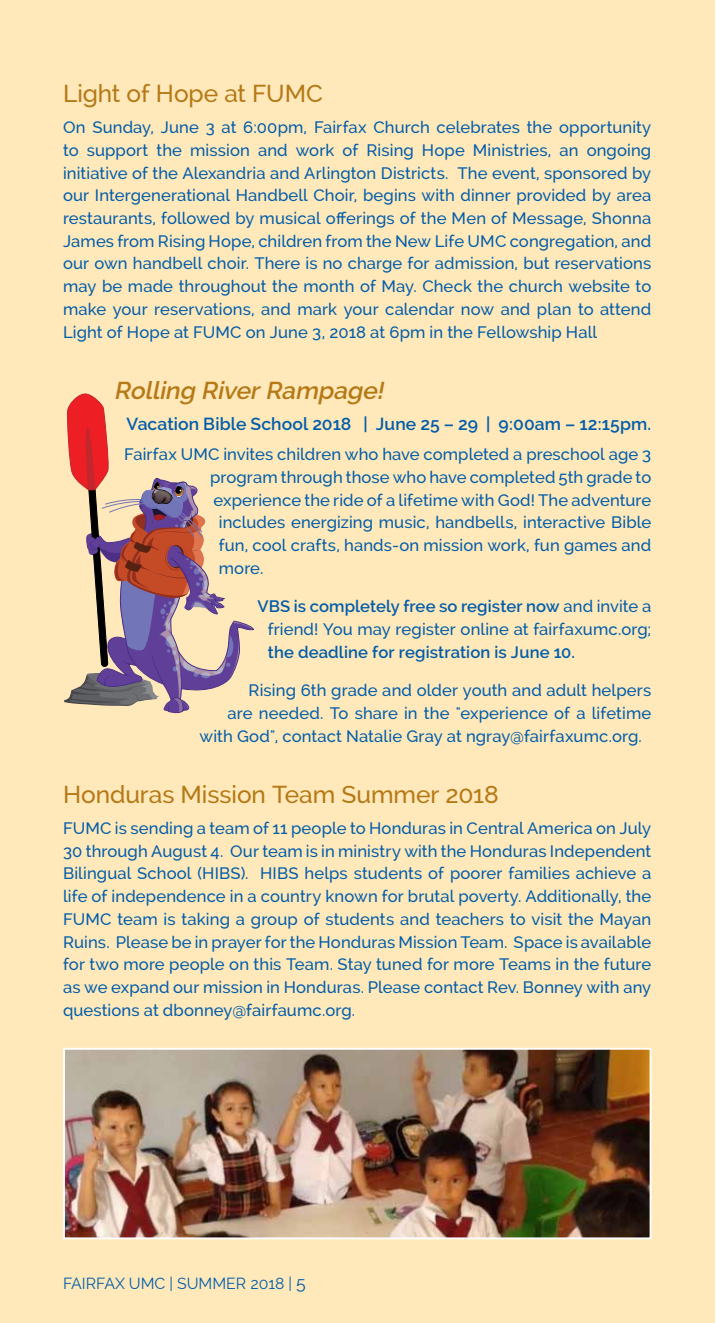
<style>
.page{position:relative;width:716px;height:1323px;background:#fff}
.page>*{position:absolute;margin:0;border:0;box-sizing:border-box;transform-origin:0 0}
.t1{font:500 24.5px "Raleway";letter-spacing:-.005em;color:#b57916}
.t2{font:italic 600 24.5px "Raleway";color:#b57916}
.t3{font:600 17.5px "Raleway";letter-spacing:.005em;color:#015dab}
.t4{font:500 16.62px/22.8px "Raleway";letter-spacing:.005em;color:#015dab;text-align:justify}
.t5{font:600 16.62px "Raleway";letter-spacing:.01em;color:#015dab}
.t6{font:15.75px "Raleway";color:#015dab}
.s1{font-weight:600}
.s2{font-size:17.5px}
</style>
<div class="page">
<div style="left:0;top:0;width:714px;height:1323px;background:#ffe8b9"></div>
<img style="left:66px;top:1051px;width:582px;height:185px">
<div style="left:63px;top:1048px;width:588px;height:191px;border:2px solid #fff"></div>
<svg style="left:64px;top:393px;width:190px;height:321px"></svg>
<h1 class="t1" style="left:63px;top:80px;width:261px">Light of Hope at FUMC</h1>
<p class="t4" style="left:63px;top:116px;width:590px">On Sunday, June 3 at 6:00pm, Fairfax Church celebrates the opportunity to support the mission and work of Rising Hope Ministries, an ongoing initiative of the Alexandria and Arlington Districts. The event, sponsored by our Intergenerational Handbell Choir, begins with dinner provided by area restaurants, followed by musical offerings of the Men of Message, Shonna James from Rising Hope, children from the New Life UMC congregation, and our own handbell choir. There is no charge for admission, but reservations may be made throughout the month of May. Check the church website to make your reservations, and mark your calendar now and plan to attend Light of Hope at FUMC on June 3, 2018 at 6pm in the Fellowship Hall</p>
<h1 class="t2" style="left:114px;top:376px;width:276px">Rolling RiverRampage!</h1>
<p class="t3" style="left:126px;top:413px;width:526px">Vacation Bible School 2018 | June 25 – 29 | 9:00am – 12:15pm.</p>
<p class="t4" style="left:124px;top:443px;width:528px">Fairfax UMC invites children who have completed a preschool age 3</p>
<p class="t4" style="left:210px;top:466px;width:442px">program through those who have completed 5th grade to</p>
<p class="t4" style="left:214px;top:489px;width:439px">experience the ride of a lifetime with God! The adventure</p>
<p class="t4" style="left:219px;top:511px;width:434px">includes energizing music, handbells, interactive Bible</p>
<p class="t4" style="left:219px;top:534px;width:434px">fun, cool crafts, hands-on mission work, fun games and</p>
<p class="t4" style="left:219px;top:557px;width:46px">more.</p>
<p class="t4" style="left:257px;top:595px;width:395px;text-align:right"><span class="s1">VBS is completely free so register now</span> and invite a friend! You may register online at fairfaxumc.org;</p>
<p class="t5" style="left:268px;top:643px;width:309px">the deadline for registration is June 10.</p>
<p class="t4" style="left:249px;top:679px;width:404px">Rising 6th grade and older youth and adult helpers</p>
<p class="t4" style="left:228px;top:702px;width:425px">are needed. To share in the "experience of a lifetime</p>
<p class="t4" style="left:200px;top:725px;width:444px">with God", contact Natalie Gray at ngray@fairfaxumc.org.</p>
<h1 class="t1" style="left:63px;top:780px;width:437px">Honduras Mission Team Summer 2018</h1>
<p class="t4" style="left:63px;top:817px;width:590px">FUMC is sending a team of 11 people to Honduras in Central America on July 30 through August 4. Our team is in ministry with the Honduras Independent Bilingual School (HIBS). HIBS helps students of poorer families achieve a life of independence in a country known for brutal poverty. Additionally, the FUMC team is taking a group of students and teachers to visit the Mayan Ruins. Please be in prayer for the Honduras Mission Team. Space is available for two more people on this Team. Stay tuned for more Teams in the future as we expand our mission in Honduras. Please contact Rev. Bonney with any questions at dbonney@fairfaumc.org.</p>
<p class="t6" style="left:63px;top:1274px;width:244px">FAIRFAX UMC | SUMMER 2018 | <span class="s2">5</span></p>
</div>
